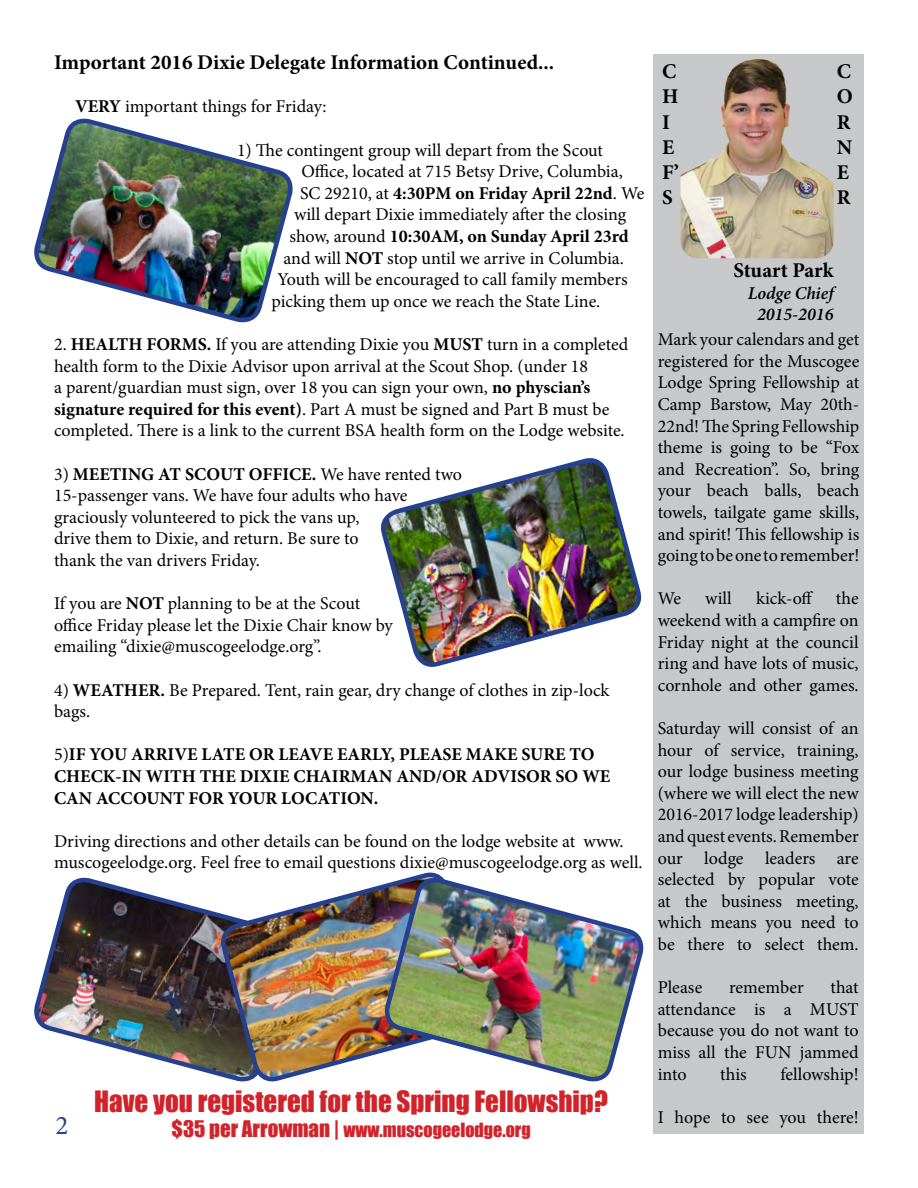
<style>
.page{position:relative;width:918px;height:1188px;background:#fff}
.page>*{position:absolute;margin:0;border:0;box-sizing:border-box;transform-origin:0 0}
.t1{font:27px "Impact";color:#d2232a}
.t2{font:27px "Minion Pro";color:#25408f}
.t3{font:700 21px/25.2px "Minion Pro";color:#000}
.t4{font:18px/21.6px "Minion Pro";color:#000}
.t5{font:700 18px/21.6px "Minion Pro";color:#000}
.t6{font:18px "Impact";color:#d2232a}
.t7{font:italic 600 18px/21.6px "Minion Pro";color:#000;text-align:center}
.s1{font-weight:700}
.s2{font-weight:400}
.s3{font-size:21px}
</style>
<div class="page">
<img style="left:381px;top:458px;width:261px;height:209px">
<img style="left:34px;top:118px;width:259px;height:205px">
<img style="left:34px;top:877px;width:185px;height:199px">
<img style="left:219px;top:872px;width:220px;height:210px">
<img style="left:382px;top:875px;width:262px;height:207px">
<div style="left:653px;top:54px;width:211px;height:1080px;background:#c7c8ca"></div>
<img style="left:681px;top:58px;width:153px;height:200px">
<p class="t3" style="left:54px;top:50px;width:502px">Important 2016 Dixie Delegate Information Continued...</p>
<p class="t4" style="left:75px;top:96px;width:253px"><span class="s1">VERY</span> important things for Friday:</p>
<p class="t4" style="left:237px;top:139px;width:368px">1) The contingent group will depart from the Scout</p>
<p class="t4" style="left:301px;top:161px;width:323px">Office, located at 715 Betsy Drive, Columbia,</p>
<p class="t5" style="left:300px;top:182px;width:346px"><span class="s2">SC 29210, at</span> 4:30PM on Friday April 22nd<span class="s2">. We</span></p>
<p class="t4" style="left:294px;top:204px;width:334px">will depart Dixie immediately after the closing</p>
<p class="t5" style="left:290px;top:225px;width:341px"><span class="s2">show, around</span> 10:30AM, on Sunday April 23rd</p>
<p class="t4" style="left:284px;top:247px;width:342px">and will <span class="s1">NOT</span> stop until we arrive in Columbia.</p>
<p class="t4" style="left:278px;top:269px;width:352px">Youth will be encouraged to call family members</p>
<p class="t4" style="left:272px;top:290px;width:330px">picking them up once we reach the State Line.</p>
<p class="t4" style="left:54px;top:334px;width:576px">2. <span class="s1">HEALTH FORMS.</span> If you are attending Dixie you <span class="s1">MUST</span> turn in a completed health form to the Dixie Advisor upon arrival at the Scout Shop. (under 18<br>a parent/guardian must sign, over 18 you can sign your own, <span class="s1">no physcian’s signature required for this event)</span>. Part A must be signed and Part B must be completed. There is a link to the current BSA health form on the Lodge website.</p>
<p class="t4" style="left:54px;top:463px;width:410px">3) <span class="s1">MEETING AT SCOUT OFFICE.</span> We have rented two 15-passenger vans. We have four adults who have graciously volunteered to pick the vans up,<br>drive them to Dixie, and return. Be sure to<br>thank the van drivers Friday.</p>
<p class="t4" style="left:54px;top:593px;width:340px">If you are <span class="s1">NOT</span> planning to be at the Scout office Friday please let the Dixie Chair know by emailing “dixie@muscogeelodge.org”.</p>
<p class="t4" style="left:54px;top:679px;width:557px">4) <span class="s1">WEATHER.</span> Be Prepared. Tent, rain gear, dry change of clothes in zip-lock bags.</p>
<p class="t5" style="left:54px;top:744px;width:558px"><span class="s2">5)</span>IF YOU ARRIVE LATE OR LEAVE EARLY, PLEASE MAKE SURE TO<br>CHECK-IN WITH THE DIXIE CHAIRMAN AND/OR ADVISOR SO WE<br>CAN ACCOUNT FOR YOUR LOCATION.</p>
<p class="t4" style="left:54px;top:830px;width:590px">Driving directions and other details can be found on the lodge website at www. muscogeelodge.org. Feel free to email questions dixie@muscogeelodge.org as well.</p>
<h1 class="t2" style="left:56px;top:1107px;width:14px">2</h1>
<h1 class="t1" style="left:94px;top:1080px;width:516px">Have you registered for the Spring Fellowship?</h1>
<p class="t6" style="left:172px;top:1116px;width:361px"><span class="s3">$35 per Arrowman |</span> www.muscogeelodge.org</p>
<p class="t3" style="left:662px;top:59px;width:18px">C<br>H<br>I<br>E<br>F’<br>S</p>
<p class="t3" style="left:837px;top:59px;width:18px">C<br>O<br>R<br>N<br>E<br>R</p>
<p class="t3" style="left:733px;top:257px;width:102px">Stuart Park</p>
<p class="t7" style="left:748px;top:282px;width:87px">Lodge Chief<br>2015-2016</p>
<p class="t4" style="left:658px;top:329px;width:203px;text-align:justify">Mark your calendars and get registered for the Muscogee Lodge Spring Fellowship at Camp Barstow, May 20th-22nd! The Spring Fellowship theme is going to be “Fox and Recreation”. So, bring your beach balls, beach towels, tailgate game skills, and spirit! This fellowship is going to be one to remember!</p>
<p class="t4" style="left:658px;top:588px;width:25px">We</p>
<p class="t4" style="left:705px;top:588px;width:28px">will</p>
<p class="t4" style="left:756px;top:588px;width:59px">kick-off</p>
<p class="t4" style="left:658px;top:588px;width:203px;text-align:justify;text-indent:178px">the weekend with a campfire on Friday night at the council ring and have lots of music, cornhole and other games.</p>
<p class="t4" style="left:658px;top:717px;width:203px;text-align:justify">Saturday will consist of an hour of service, training, our lodge business meeting (where we will elect the new 2016-2017 lodge leadership) and quest events. Remember our lodge leaders are selected by popular vote at the business meeting, which means you need to be there to select them.</p>
<p class="t4" style="left:658px;top:977px;width:46px">Please</p>
<p class="t4" style="left:729px;top:977px;width:76px">remember</p>
<p class="t4" style="left:658px;top:977px;width:203px;text-align:justify;text-indent:173px">that attendance is a MUST because you do not want to miss all the FUN jammed into</p>
<p class="t4" style="left:720px;top:1063px;width:28px">this</p>
<p class="t4" style="left:780px;top:1063px;width:80px">fellowship!</p>
<p class="t4" style="left:658px;top:1106px;width:203px">I hope to see you there!</p>
</div>
